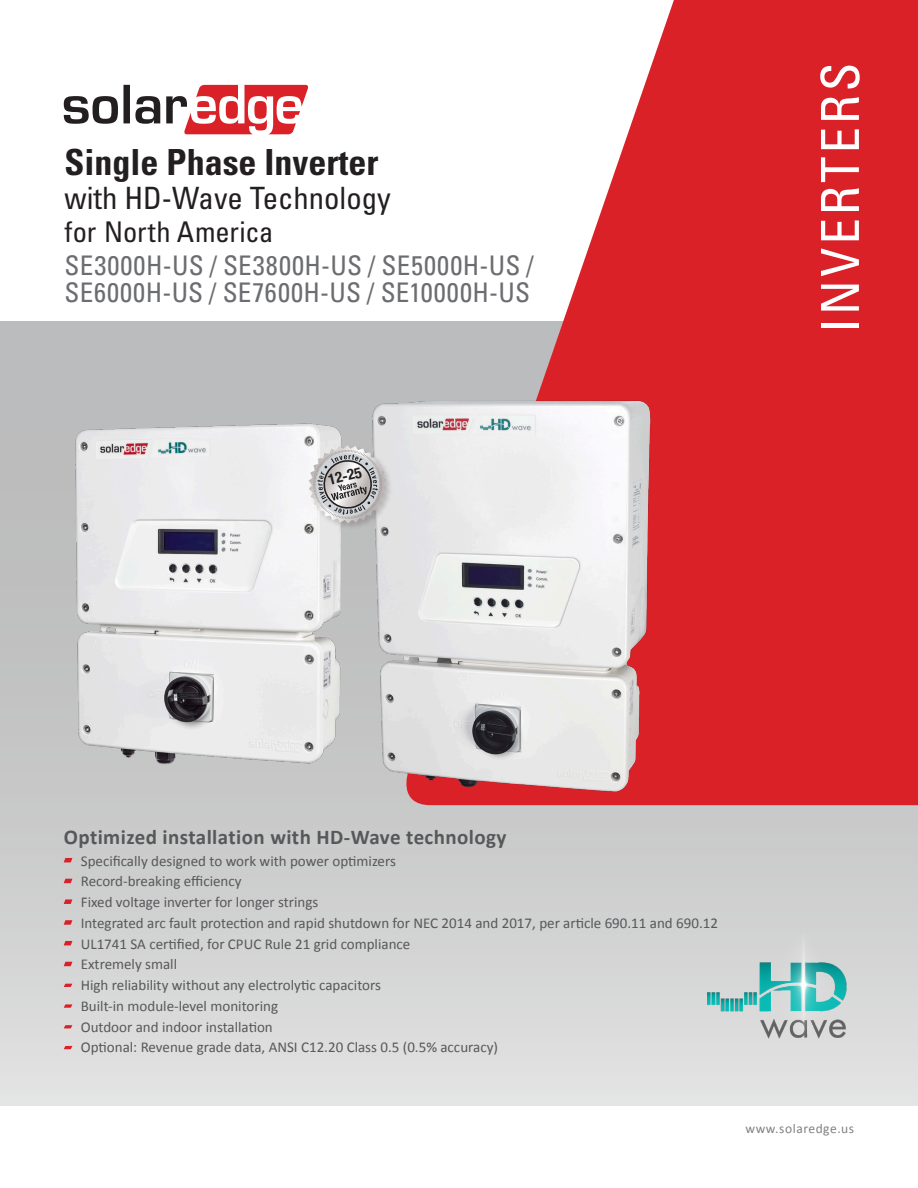
<style>
.page{position:relative;width:918px;height:1188px;background:#fff}
.page>*{position:absolute;margin:0;border:0;box-sizing:border-box;transform-origin:0 0}
.pg1_Family_vertical{font:condensed 52.5px "Univers LT Std";letter-spacing:.06em;color:#fff}
.pg1_Product_Header{font:700 condensed 36px "Univers LT Std";color:#231f20}
.pg1_Product_Header-2{font:condensed 30.75px "Univers LT Std";color:#231f20}
.pg1_Product_Header-3{font:condensed 28.5px "Univers LT Std";letter-spacing:-.005em;color:#231f20}
.pg1_Product_Subheade{font:condensed 27px/27px "Univers LT Std";letter-spacing:.025em;color:#6c6d70}
.pg1_Text_bold{font:700 21px "Calibri";letter-spacing:.02em;color:#57585a}
.Pg1_Text_Bullets{font:15px "Calibri";color:#57585a}
.t1{font:700 condensed 15px "Helvetica Neue LT Std";color:#231f20}
.pg1_Text_URL{font:13.5px "Calibri";letter-spacing:.04em;color:#808180}
</style>
<div class="page">
<div style="left:0;top:321px;width:918px;height:785px;background:linear-gradient(to bottom,#b3b4b5,#dbdbdc)"></div>
<svg style="left:397px;top:0;width:521px;height:805px;fill:#da2128"></svg>
<svg style="left:64px;top:85px;width:244px;height:49px"></svg>
<img style="left:55px;top:411px;width:299px;height:376px">
<img style="left:354px;top:381px;width:307px;height:421px">
<div style="left:308px;top:444px;width:86px;height:87px;background:#231f20;opacity:.2"></div>
<svg style="left:309px;top:445px;width:78px;height:79px;background:#c1bfc0"></svg>
<svg style="left:64px;top:858px;width:8px;height:4px"></svg>
<svg style="left:64px;top:879px;width:8px;height:4px"></svg>
<svg style="left:64px;top:899px;width:8px;height:5px"></svg>
<svg style="left:64px;top:920px;width:8px;height:5px"></svg>
<svg style="left:64px;top:941px;width:8px;height:4px"></svg>
<svg style="left:64px;top:962px;width:8px;height:4px"></svg>
<svg style="left:64px;top:984px;width:8px;height:3px"></svg>
<svg style="left:64px;top:1004px;width:8px;height:4px"></svg>
<svg style="left:64px;top:1025px;width:8px;height:3px"></svg>
<svg style="left:64px;top:1046px;width:8px;height:3px"></svg>
<img style="left:708px;top:927px;width:159px;height:122px">
<p class="pg1_Product_Header" style="left:65px;top:140px;width:315px">Single Phase Inverter</p>
<p class="pg1_Product_Header-2" style="left:65px;top:179px;width:328px">with HD-Wave Technology</p>
<p class="pg1_Product_Header-3" style="left:65px;top:214px;width:210px">for North America</p>
<p class="pg1_Product_Subheade" style="left:65px;top:251px;width:471px">SE3000H-US / SE3800H-US / SE5000H-US /<br>SE6000H-US / SE7600H-US / SE10000H-US</p>
<p class="t1" style="left:326px;top:471px;width:36px;rotate:-14deg">12-25</p>
<p class="pg1_Family_vertical" style="left:807px;top:333px;width:272px;rotate:-90deg">INVERTERS</p>
<p class="pg1_Text_bold" style="left:64px;top:824px;width:444px">Optimized installation with HD-Wave technology</p>
<p class="Pg1_Text_Bullets" style="left:81px;top:851px;width:317px">Specifically designed to work with power optimizers</p>
<p class="Pg1_Text_Bullets" style="left:81px;top:872px;width:162px">Record-breaking efficiency</p>
<p class="Pg1_Text_Bullets" style="left:81px;top:893px;width:239px">Fixed voltage inverter for longer strings</p>
<p class="Pg1_Text_Bullets" style="left:81px;top:913px;width:639px">Integrated arc fault protection and rapid shutdown for NEC 2014 and 2017, per article 690.11 and 690.12</p>
<p class="Pg1_Text_Bullets" style="left:81px;top:934px;width:331px">UL1741 SA certified, for CPUC Rule 21 grid compliance</p>
<p class="Pg1_Text_Bullets" style="left:81px;top:955px;width:98px">Extremely small</p>
<p class="Pg1_Text_Bullets" style="left:81px;top:976px;width:302px">High reliability without any electrolytic capacitors</p>
<p class="Pg1_Text_Bullets" style="left:81px;top:996px;width:199px">Built i n- module-level monitoring</p>
<p class="Pg1_Text_Bullets" style="left:81px;top:1017px;width:194px">Outdoor and indoor installation</p>
<p class="Pg1_Text_Bullets" style="left:81px;top:1038px;width:419px">Optional: Revenue grade data, ANSI C12.20 Class 0.5 (0.5% accuracy(</p>
<p class="pg1_Text_URL" style="left:745px;top:1120px;width:110px">www.solaredge.us</p>
</div>
